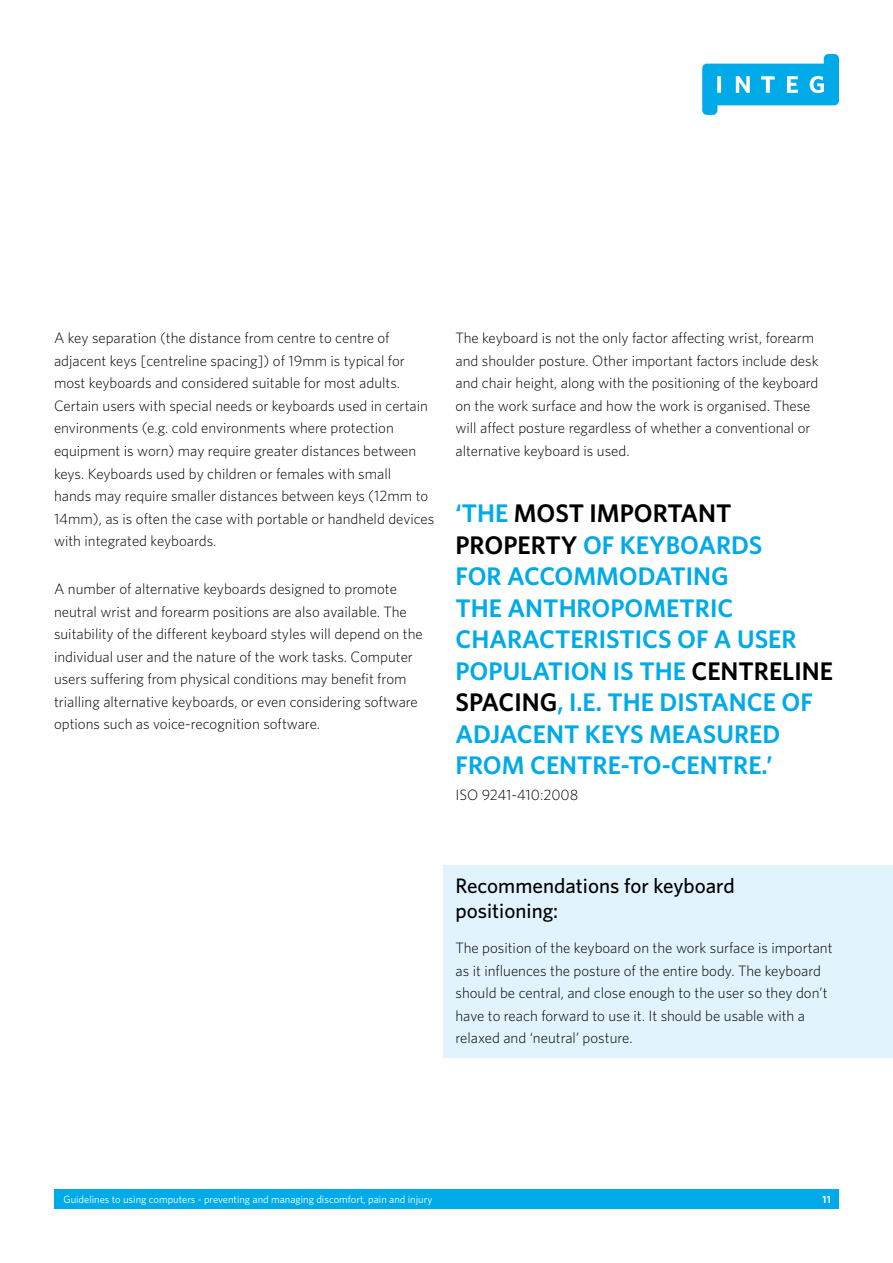
<style>
.page{position:relative;width:893px;height:1263px;background:#fff}
.page>*{position:absolute;margin:0;border:0;box-sizing:border-box;transform-origin:0 0}
.t1{font:600 25.5px/31.5px "Whitney";letter-spacing:.165em;color:#00aae8}
.t2{font:500 21px/25.5px "Whitney";color:#000}
.t3{font:300 15px/22.5px "Whitney";color:#000}
.t4{font:10.5px "Whitney";color:#fff}
.t5{font:600 10.5px "Whitney";color:#fff}
.s1{color:#000}
</style>
<div class="page">
<div style="left:54px;top:1190px;width:785px;height:19px;background:#00aae8"></div>
<div style="left:443px;top:866px;width:450px;height:192px;background:#e1f3fc"></div>
<svg style="left:702px;top:54px;width:137px;height:61px"></svg>
<p class="t3" style="left:54px;top:327px;width:382px">A key separation (the distance from centre to centre of adjacent keys [centreline spacing]) of 19mm is typical for most keyboards and considered suitable for most adults.<br>Certain users with special needs or keyboards used in certain environments (e.g. cold environments where protection equipment is worn) may require greater distances between keys. Keyboards used by children or females with small<br>hands may require smaller distances between keys (12mm to 14mm), as is often the case with portable or handheld devices with integrated keyboards.</p>
<p class="t3" style="left:54px;top:577px;width:370px">A number of alternative keyboards designed to promote neutral wrist and forearm positions are also available. The suitability of the different keyboard styles will depend on the individual user and the nature of the work tasks. Computer users suffering from physical conditions may benefit from trialling alternative keyboards, or even considering software options such as voice-recognition software.</p>
<p class="t3" style="left:455px;top:327px;width:365px">The keyboard is not the only factor affecting wrist, forearm and shoulder posture. Other important factors include desk and chair height, along with the positioning of the keyboard on the work surface and how the work is organised. These will affect posture regardless of whether a conventional or alternative keyboard is used.</p>
<h1 class="t1" style="left:455px;top:497px;width:306px">‘TH E <span class="s1">MOST IMPORTANT<br>PROPERTY</span> OF KEYBOARDS<br>FOR ACCOMMODATI NG<br>TH E ANTH ROPOMETRIC<br>CHARACTERISTICS</h1>
<h1 class="t1" style="left:455px;top:623px;width:379px;text-indent:222px">OF A USER<br>POPULATION IS TH E <span class="s1">CENTRELI NE<br>SPACI NG</span>, I.E. THE DISTANCE OF<br>ADJACENT KEYS MEASURED<br>FROM CENTRE-TO-CENTRE.’</h1>
<p class="t3" style="left:455px;top:783px;width:124px">ISO 9241-410:2008</p>
<h2 class="t2" style="left:455px;top:872px;width:281px">Recommendations for keyboard positioning:</h2>
<p class="t3" style="left:455px;top:937px;width:379px">The position of the keyboard on the work surface is important as it influences the posture of the entire body. The keyboard should be central, and close enough to the user so they don’t have to reach forward to use it. It should be usable with a relaxed and ‘neutral’ posture.</p>
<p class="t4" style="left:63px;top:1193px;width:370px">Guidelines to using computers - preventing and managing discomfort, pain and injury</p>
<p class="t5" style="left:823px;top:1193px;width:10px">11</p>
</div>
